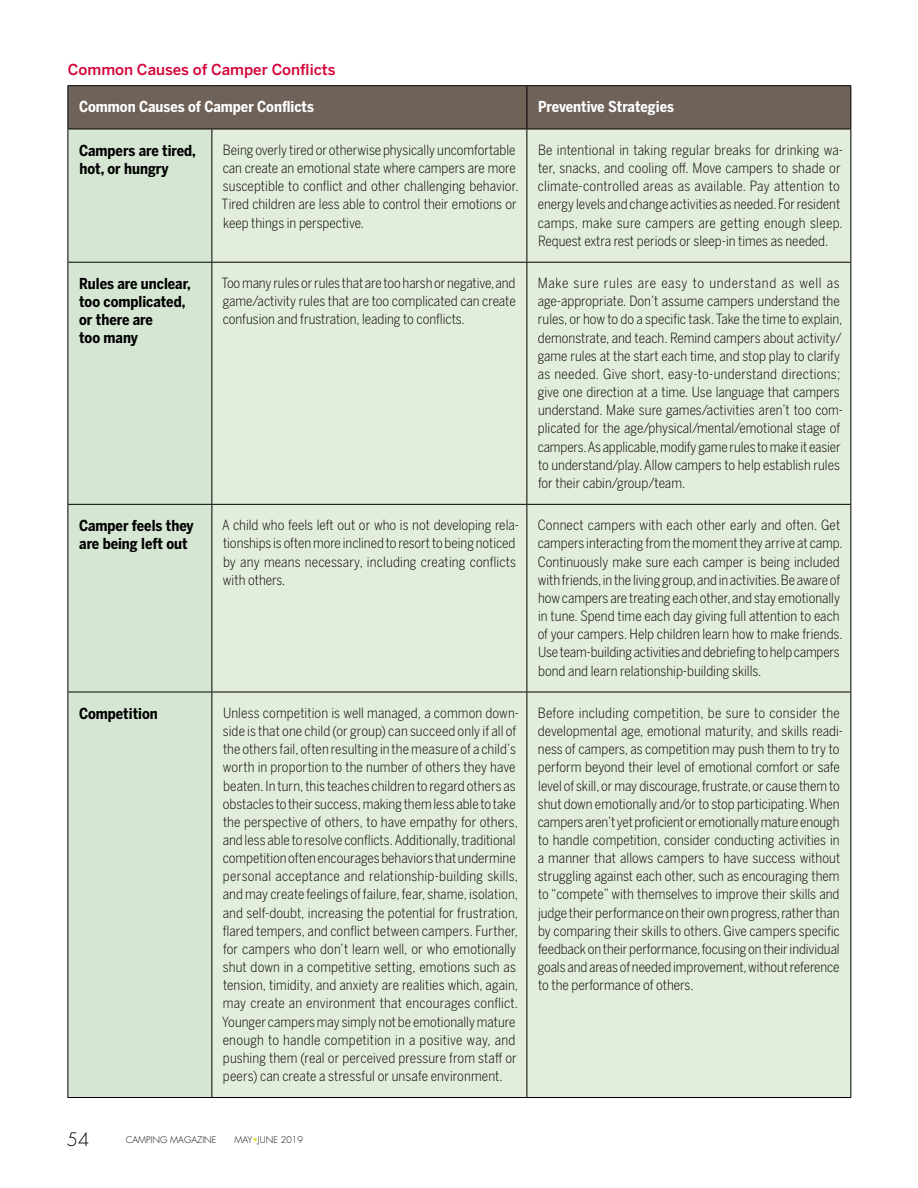
<style>
.page{position:relative;width:918px;height:1188px;background:#fff}
.page>*{position:absolute;margin:0;border:0;box-sizing:border-box;transform-origin:0 0}
.t1{font:300 18px "Futura Std";color:#000}
.t2{font:700 15px/18px "Benton Sans Cond";color:#000}
.t3{font:700 15px "Benton Sans Cond";color:#fff}
.t4{font:500 15px "Benton Sans";color:#d40037}
.t5{font:300 13.95px/18.1px "Benton Sans Cond";color:#000}
.t6{font:300 9px "Futura Std";color:#000}
.s1{color:#e0e43c}
</style>
<div class="page">
<div style="left:69px;top:86px;width:781px;height:43px;background:#6f6259"></div>
<div style="left:69px;top:130px;width:143px;height:967px;background:#d5e7d2"></div>
<div style="left:213px;top:130px;width:637px;height:967px;background:#e2eddb"></div>
<hr style="left:68px;top:85px;width:144px;height:1px;background:#000">
<hr style="left:68px;top:86px;width:1px;height:43px;background:#000">
<hr style="left:212px;top:85px;width:315px;height:1px;background:#000">
<hr style="left:527px;top:85px;width:324px;height:1px;background:#000">
<hr style="left:526px;top:86px;width:1px;height:43px;background:#000">
<hr style="left:850px;top:86px;width:1px;height:43px;background:#000">
<hr style="left:68px;top:129px;width:144px;height:1px;background:#000">
<hr style="left:68px;top:129px;width:1px;height:133px;background:#000">
<hr style="left:212px;top:129px;width:315px;height:1px;background:#000">
<hr style="left:212px;top:129px;width:1px;height:133px;background:#000">
<hr style="left:527px;top:129px;width:324px;height:1px;background:#000">
<hr style="left:526px;top:129px;width:1px;height:133px;background:#000">
<hr style="left:850px;top:129px;width:1px;height:133px;background:#000">
<hr style="left:68px;top:262px;width:144px;height:1px;background:#000">
<hr style="left:68px;top:263px;width:1px;height:241px;background:#000">
<hr style="left:212px;top:262px;width:315px;height:1px;background:#000">
<hr style="left:212px;top:263px;width:1px;height:241px;background:#000">
<hr style="left:527px;top:262px;width:324px;height:1px;background:#000">
<hr style="left:526px;top:263px;width:1px;height:241px;background:#000">
<hr style="left:850px;top:263px;width:1px;height:241px;background:#000">
<hr style="left:68px;top:504px;width:144px;height:1px;background:#000">
<hr style="left:68px;top:505px;width:1px;height:187px;background:#000">
<hr style="left:212px;top:504px;width:315px;height:1px;background:#000">
<hr style="left:212px;top:505px;width:1px;height:187px;background:#000">
<hr style="left:527px;top:504px;width:324px;height:1px;background:#000">
<hr style="left:526px;top:505px;width:1px;height:187px;background:#000">
<hr style="left:850px;top:505px;width:1px;height:187px;background:#000">
<hr style="left:68px;top:1097px;width:144px;height:1px;background:#000">
<hr style="left:212px;top:1097px;width:315px;height:1px;background:#000">
<hr style="left:527px;top:1097px;width:324px;height:1px;background:#000">
<hr style="left:68px;top:692px;width:144px;height:1px;background:#000">
<hr style="left:68px;top:692px;width:1px;height:405px;background:#000">
<hr style="left:212px;top:692px;width:315px;height:1px;background:#000">
<hr style="left:212px;top:692px;width:1px;height:405px;background:#000">
<hr style="left:527px;top:692px;width:324px;height:1px;background:#000">
<hr style="left:526px;top:692px;width:1px;height:405px;background:#000">
<hr style="left:850px;top:692px;width:1px;height:405px;background:#000">
<p class="t4" style="left:68px;top:60px;width:269px">Common Causes of Camper Conflicts</p>
<p class="t3" style="left:79px;top:98px;width:236px">Common Causes of Camper Conflicts</p>
<p class="t3" style="left:538px;top:98px;width:137px">Preventive Strategies</p>
<p class="t2" style="left:79px;top:141px;width:118px">Campers are tired, hot, or hungry</p>
<p class="t5" style="left:222px;top:141px;width:299px">Being overly tired or otherwise physically uncomfortable can create an emotional state where campers are more susceptible to conflict and other challenging behavior.<br>Tired children are less able to control their emotions or keep things in perspective.</p>
<p class="t5" style="left:538px;top:141px;width:307px">Be intentional in taking regular breaks for drinking wa&shy;ter, snacks, and cooling off. Move campers to shade or climate-controlled areas as available. Pay attention to energy levels and change activities as needed. For resident camps, make sure campers are getting enough sleep.<br>Request extra rest periods or sleep-in times as needed.</p>
<p class="t2" style="left:79px;top:275px;width:113px">Rules are unclear, too complicated, or there are<br>too many</p>
<p class="t5" style="left:222px;top:274px;width:296px;text-align:justify">Too many rules or rules that are too harsh or negative, and game/activity rules that are too complicated can create confusion and frustration, leading to conflicts.</p>
<p class="t5" style="left:538px;top:274px;width:307px">Make sure rules are easy to understand as well as age-appropriate. Don’t assume campers understand the rules, or how to do a specific task. Take the time to explain, demonstrate, and teach. Remind campers about activity/ game rules at the start each time, and stop play to clarify as needed. Give short, easy-to-understand directions; give one direction at a time. Use language that campers understand. Make sure games/activities aren’t too com&shy;plicated for the age/physical/mental/emotional stage of campers. As applicable, modify game rules to make it easier to understand/play. Allow campers to help establish rules for their cabin/group/team.</p>
<p class="t2" style="left:79px;top:517px;width:116px">Camper feels they are being left out</p>
<p class="t5" style="left:222px;top:516px;width:298px">A child who feels left out or who is not developing rela&shy;tionships is often more inclined to resort to being noticed by any means necessary, including creating conflicts with others.</p>
<p class="t5" style="left:538px;top:516px;width:307px">Connect campers with each other early and often. Get campers interacting from the moment they arrive at camp.<br>Continuously make sure each camper is being included with friends, in the living group, and in activities. Be aware of how campers are treating each other, and stay emotionally in tune. Spend time each day giving full attention to each of your campers. Help children learn how to make friends.<br>Use team-building activities and debriefing to help campers bond and learn relationship-building skills.</p>
<p class="t2" style="left:79px;top:704px;width:80px">Competition</p>
<p class="t5" style="left:222px;top:704px;width:298px">Unless competition is well managed, a common down&shy;side is that one child (or group) can succeed only if all of the others fail, often resulting in the measure of a child’s worth in proportion to the number of others they have beaten. In turn, this teaches children to regard others as obstacles to their success, making them less able to take the perspective of others, to have empathy for others, and less able to resolve conflicts. Additionally, traditional competition often encourages behaviors that undermine personal acceptance and relationship-building skills, and may create feelings of failure, fear, shame, isolation, and self-doubt, increasing the potential for frustration, flared tempers, and conflict between campers. Further, for campers who don’t learn well, or who emotionally shut down in a competitive setting, emotions such as tension, timidity, and anxiety are realities which, again, may create an environment that encourages conflict.<br>Younger campers may simply not be emotionally mature enough to handle competition in a positive way, and pushing them (real or perceived pressure from staff or peers) can create a stressful or unsafe environment.</p>
<p class="t5" style="left:538px;top:704px;width:307px">Before including competition, be sure to consider the developmental age, emotional maturity, and skills readi&shy;ness of campers, as competition may push them to try to perform beyond their level of emotional comfort or safe level of skill, or may discourage, frustrate, or cause them to shut down emotionally and/or to stop participating. When campers aren’t yet proficient or emotionally mature enough to handle competition, consider conducting activities in a manner that allows campers to have success without struggling against each other, such as encouraging them to “compete” with themselves to improve their skills and judge their performance on their own progress, rather than by comparing their skills to others. Give campers specific feedback on their performance, focusing on their individual goals and areas of needed improvement, without reference to the performance of others.</p>
<p class="t1" style="left:67px;top:1129px;width:24px">54</p>
<p class="t6" style="left:126px;top:1134px;width:92px">CAMPING MAGAZINE</p>
<p class="t6" style="left:234px;top:1134px;width:70px">MAY<span class="s1">•</span>JUNE 2019</p>
</div>
